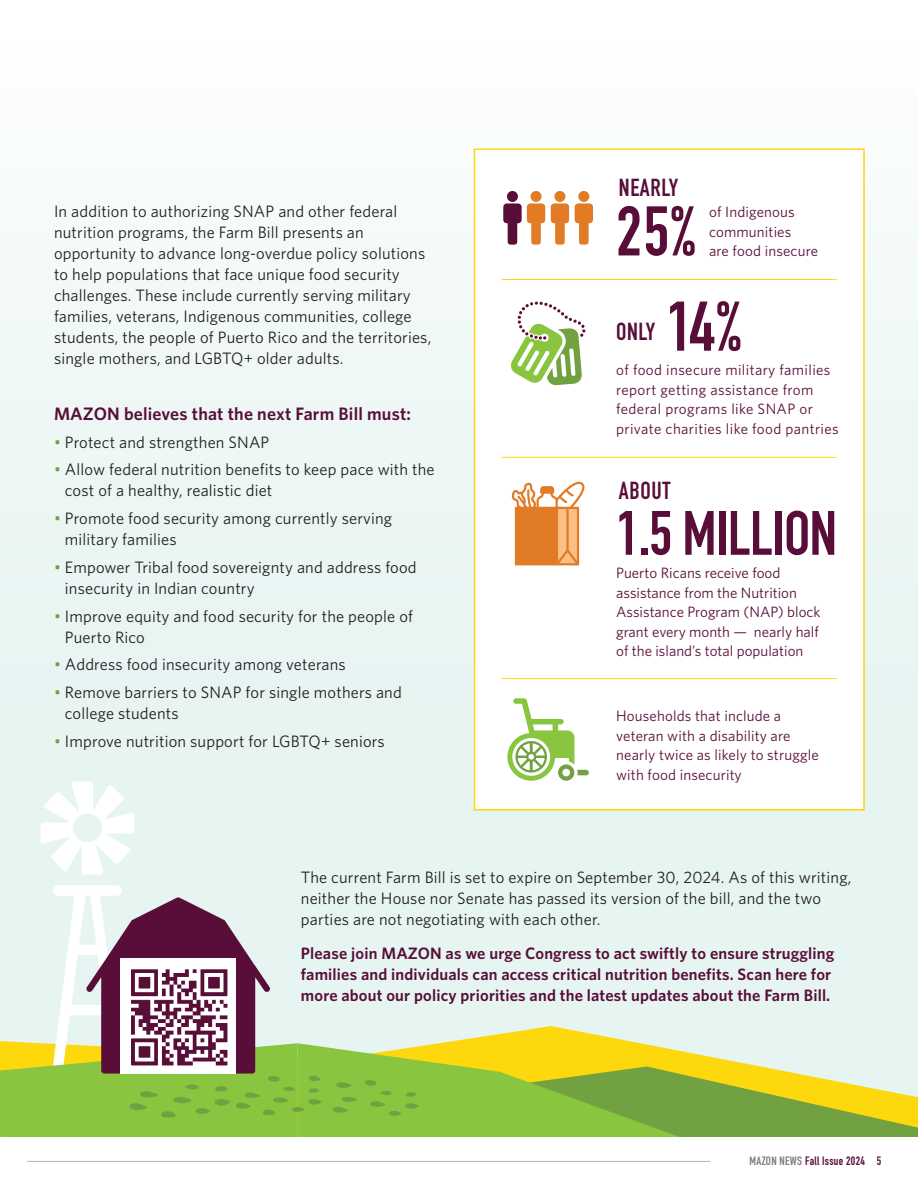
<style>
.page{position:relative;width:918px;height:1188px;background:#fff}
.page>*{position:absolute;margin:0;border:0;box-sizing:border-box;transform-origin:0 0}
.t1{font:700 69px "DIN Condensed";color:#580e38}
.t2{font:700 61.5px "DIN Condensed";letter-spacing:-.01em;color:#580e38}
.t3{font:700 24.3px "DIN Condensed";letter-spacing:.025em;color:#580e38}
.t4{font:600 18px "Whitney";letter-spacing:.01em;color:#580e38}
.Back_Page__footer__web__twitter__etc{font:16.5px/21px "Whitney";letter-spacing:.01em;color:#231f20}
.Back_Page__footer__web__twitter__etc-2{font:600 16.5px/21px "Whitney";letter-spacing:.01em;color:#580e38}
.t5{font:15px/19.5px "Whitney";letter-spacing:.01em;color:#580e38}
.t6{font:700 12px "DIN Condensed";letter-spacing:.025em;color:#580e38}
.s1{color:#71a141}
.s2{color:#7c7d7d}
</style>
<div class="page">
<div style="left:0;top:41px;width:918px;height:1093px;background:linear-gradient(to right,#eef7f6,#f3f9f8)"></div>
<hr style="left:27px;top:1161px;width:683px;height:1px;background:#b4b4b3">
<svg style="left:41px;top:781px;width:94px;height:94px"></svg>
<svg style="left:0;top:885px;width:918px;height:252px;background:#c8d8a8"></svg>
<img style="left:121px;top:959px;width:115px;height:115px">
<div style="left:474px;top:148px;width:389px;height:661px;background:#fff"></div>
<svg style="left:510px;top:302px;width:75px;height:84px"></svg>
<svg style="left:512px;top:481px;width:73px;height:84px"></svg>
<svg style="left:507px;top:698px;width:82px;height:83px"></svg>
<div style="left:507px;top:191px;width:11px;height:11px;background:#580e38;border-radius:50%"></div>
<div style="left:531px;top:191px;width:11px;height:11px;background:#e27b26;border-radius:50%"></div>
<svg style="left:503px;top:203px;width:42px;height:42px"></svg>
<div style="left:554px;top:191px;width:11px;height:11px;background:#e27b26;border-radius:50%"></div>
<svg style="left:551px;top:203px;width:18px;height:42px"></svg>
<div style="left:578px;top:191px;width:11px;height:11px;background:#e27b26;border-radius:50%"></div>
<svg style="left:575px;top:203px;width:18px;height:42px"></svg>
<div style="left:474px;top:148px;width:391px;height:663px;border:2px solid #fcd80c"></div>
<hr style="left:502px;top:279px;width:335px;height:1px;background:#fcd80c">
<hr style="left:502px;top:457px;width:335px;height:1px;background:#fcd80c">
<hr style="left:502px;top:678px;width:335px;height:1px;background:#fcd80c">
<p class="Back_Page__footer__web__twitter__etc" style="left:54px;top:201px;width:379px">In addition to authorizing SNAP and other federal nutrition programs, the Farm Bill presents an opportunity to advance long-overdue policy solutions to help populations that face unique food security challenges. These include currently serving military families, veterans, Indigenous communities, college students, the people of Puerto Rico and the territories, single mothers, and LGBTQ+ older adults.</p>
<p class="t4" style="left:54px;top:403px;width:359px">MAZON believes that the next Farm Bill must:</p>
<p class="Back_Page__footer__web__twitter__etc" style="left:54px;top:431px;width:217px"><span class="s1">•</span> Protect and strengthen SNAP</p>
<p class="Back_Page__footer__web__twitter__etc" style="left:65px;top:459px;width:371px;text-indent:-11px"><span class="s1">•</span> Allow federal nutrition benefits to keep pace with the cost of a healthy, realistic diet</p>
<p class="Back_Page__footer__web__twitter__etc" style="left:65px;top:508px;width:329px;text-indent:-11px"><span class="s1">•</span> Promote food security among currently serving military families</p>
<p class="Back_Page__footer__web__twitter__etc" style="left:65px;top:556px;width:353px;text-indent:-11px"><span class="s1">•</span> Empower Tribal food sovereignty and address food insecurity in Indian country</p>
<p class="Back_Page__footer__web__twitter__etc" style="left:65px;top:605px;width:350px;text-indent:-11px"><span class="s1">•</span> Improve equity and food security for the people of<br>Puerto Rico</p>
<p class="Back_Page__footer__web__twitter__etc" style="left:54px;top:654px;width:293px"><span class="s1">•</span> Address food insecurity among veterans</p>
<p class="Back_Page__footer__web__twitter__etc" style="left:65px;top:682px;width:338px;text-indent:-11px"><span class="s1">•</span> Remove barriers to SNAP for single mothers and college students</p>
<p class="Back_Page__footer__web__twitter__etc" style="left:54px;top:730px;width:332px"><span class="s1">•</span> Improve nutrition support for LGBTQ+ seniors</p>
<p class="t3" style="left:619px;top:172px;width:61px">NEARLY</p>
<p class="t1" style="left:616px;top:185px;width:81px">25%</p>
<p class="t5" style="left:709px;top:202px;width:87px">of Indigenous communities</p>
<p class="t5" style="left:709px;top:241px;width:111px">are food insecure</p>
<p class="t3" style="left:616px;top:315px;width:41px">ONLY</p>
<p class="t1" style="left:666px;top:280px;width:76px">14%</p>
<p class="t5" style="left:616px;top:360px;width:224px">of food insecure military families report getting assistance from federal programs like SNAP or private charities like food pantries</p>
<p class="t3" style="left:619px;top:474px;width:53px">ABOUT</p>
<p class="t2" style="left:616px;top:492px;width:222px">1.5 MILLION</p>
<p class="t5" style="left:616px;top:563px;width:206px">Puerto Ricans receive food assistance from the Nutrition<br>Assistance Program (NAP) block grant every month — nearly half of the island’s total population</p>
<p class="t5" style="left:616px;top:706px;width:204px">Households that include a veteran with a disability are nearly twice as likely to struggle with food insecurity</p>
<p class="Back_Page__footer__web__twitter__etc" style="left:301px;top:866px;width:552px">The current Farm Bill is set to expire on September 30, 2024. As of this writing, neither the House nor Senate has passed its version of the bill, and the two parties are not negotiating with each other.</p>
<p class="Back_Page__footer__web__twitter__etc-2" style="left:301px;top:943px;width:535px">Please join MAZON as we urge Congress to act swiftly to ensure struggling families and individuals can access critical nutrition benefits. Scan here for more about our policy priorities and the latest updates about the Farm Bill.</p>
<p class="t6" style="left:750px;top:1153px;width:117px"><span class="s2">MAZON NEWS</span> Fall Issue 2024</p>
<p class="t6" style="left:877px;top:1153px;width:6px">5</p>
</div>
